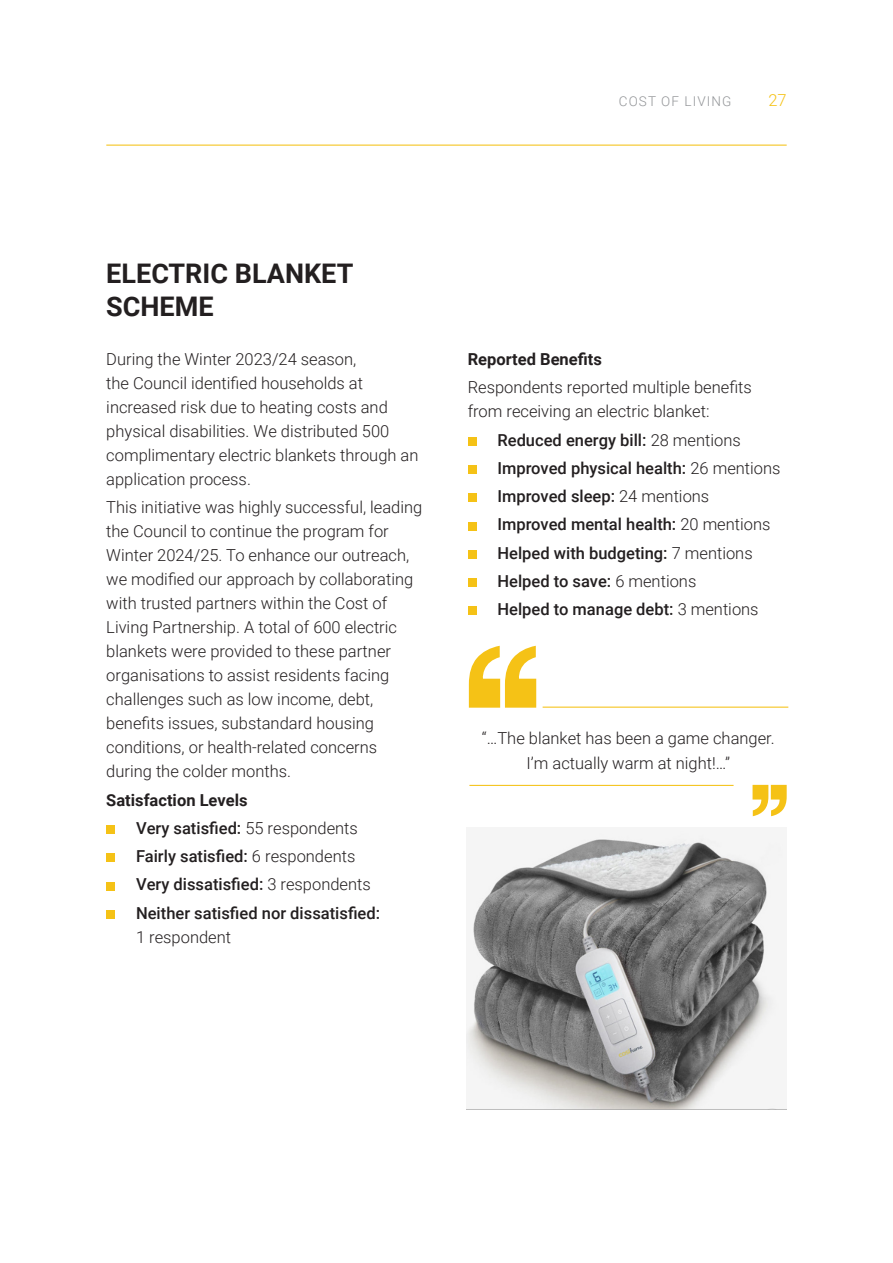
<style>
.page{position:relative;width:893px;height:1263px;background:#fff}
.page>*{position:absolute;margin:0;border:0;box-sizing:border-box;transform-origin:0 0}
.t1{font:700 27px/33px "Roboto";color:#231f20}
.t2{font:300 16.5px/24px "Roboto";color:#231f20}
.t3{font:500 16.5px/28.2px "Roboto";color:#231f20}
.t4{font:700 16.5px "Roboto";color:#231f20}
.t5{font:300 16.5px "Roboto";color:#f5c216}
.t6{font:300 13.5px "Roboto";letter-spacing:.08em;color:#939598}
.s1{font-weight:700}
.s2{font-weight:300}
</style>
<div class="page">
<hr style="left:106px;top:145px;width:681px;height:1px;background:#f5c216">
<div style="left:106px;top:825px;width:9px;height:9px;background:#f5c216"></div>
<div style="left:106px;top:853px;width:9px;height:9px;background:#f5c216"></div>
<div style="left:106px;top:882px;width:9px;height:8px;background:#f5c216"></div>
<div style="left:106px;top:910px;width:9px;height:8px;background:#f5c216"></div>
<div style="left:468px;top:437px;width:8px;height:8px;background:#f5c216"></div>
<div style="left:468px;top:465px;width:8px;height:9px;background:#f5c216"></div>
<div style="left:468px;top:493px;width:8px;height:9px;background:#f5c216"></div>
<div style="left:468px;top:522px;width:8px;height:8px;background:#f5c216"></div>
<div style="left:468px;top:550px;width:8px;height:8px;background:#f5c216"></div>
<div style="left:468px;top:578px;width:8px;height:9px;background:#f5c216"></div>
<div style="left:468px;top:606px;width:8px;height:9px;background:#f5c216"></div>
<svg style="left:469px;top:646px;width:67px;height:62px"></svg>
<hr style="left:469px;top:785px;width:265px;height:1px;background:#f5c216">
<hr style="left:543px;top:707px;width:245px;height:1px;background:#f5c216">
<img style="left:467px;top:831px;width:320px;height:278px">
<svg style="left:752px;top:785px;width:35px;height:31px"></svg>
<p class="t6" style="left:619px;top:92px;width:114px">COST OF LIVING</p>
<p class="t5" style="left:768px;top:89px;width:20px">27</p>
<h1 class="t1" style="left:106px;top:256px;width:249px">ELECTRIC BLANKET<br>SCHEME</h1>
<p class="t2" style="left:106px;top:347px;width:314px">During the Winter 2023/24 season,<br>the Council identified households at increased risk due to heating costs and physical disabilities. We distributed 500 complimentary electric blankets through an application process.</p>
<p class="t2" style="left:106px;top:495px;width:318px">This initiative was highly successful, leading the Council to continue the program for Winter 2024/25. To enhance our outreach, we modified our approach by collaborating with trusted partners within the Cost of Living Partnership. A total of 600 electric blankets were provided to these partner organisations to assist residents facing challenges such as low income, debt, benefits issues, substandard housing conditions, or health-related concerns during the colder months.</p>
<p class="t3" style="left:136px;top:785px;width:246px;text-indent:-30px"><span class="s1">Satisfaction Levels<br></span>Very satisfied: <span class="s2">55 respondents<br></span>Fairly satisfied: <span class="s2">6 respondents<br></span>Very dissatisfied: <span class="s2">3 respondents<br></span>Neither satisfied nor dissatisfied:</p>
<p class="t2" style="left:136px;top:924px;width:97px">1 respondent</p>
<p class="t4" style="left:468px;top:348px;width:136px">Reported Benefits</p>
<p class="t2" style="left:468px;top:375px;width:286px">Respondents reported multiple benefits from receiving an electric blanket:</p>
<p class="t3" style="left:497px;top:425px;width:285px">Reduced energy bill: <span class="s2">28 mentions<br></span>Improved physical health: <span class="s2">26 mentions<br></span>Improved sleep: <span class="s2">24 mentions<br></span>Improved mental health: <span class="s2">20 mentions<br></span>Helped with budgeting: <span class="s2">7 mentions<br></span>Helped to save: <span class="s2">6 mentions<br></span>Helped to manage debt: <span class="s2">3 mentions</span></p>
<p class="t2" style="left:482px;top:724px;width:294px;line-height:25.5px;text-align:center">“…The blanket has been a game changer.<br>I’m actually warm at night!…”</p>
</div>
